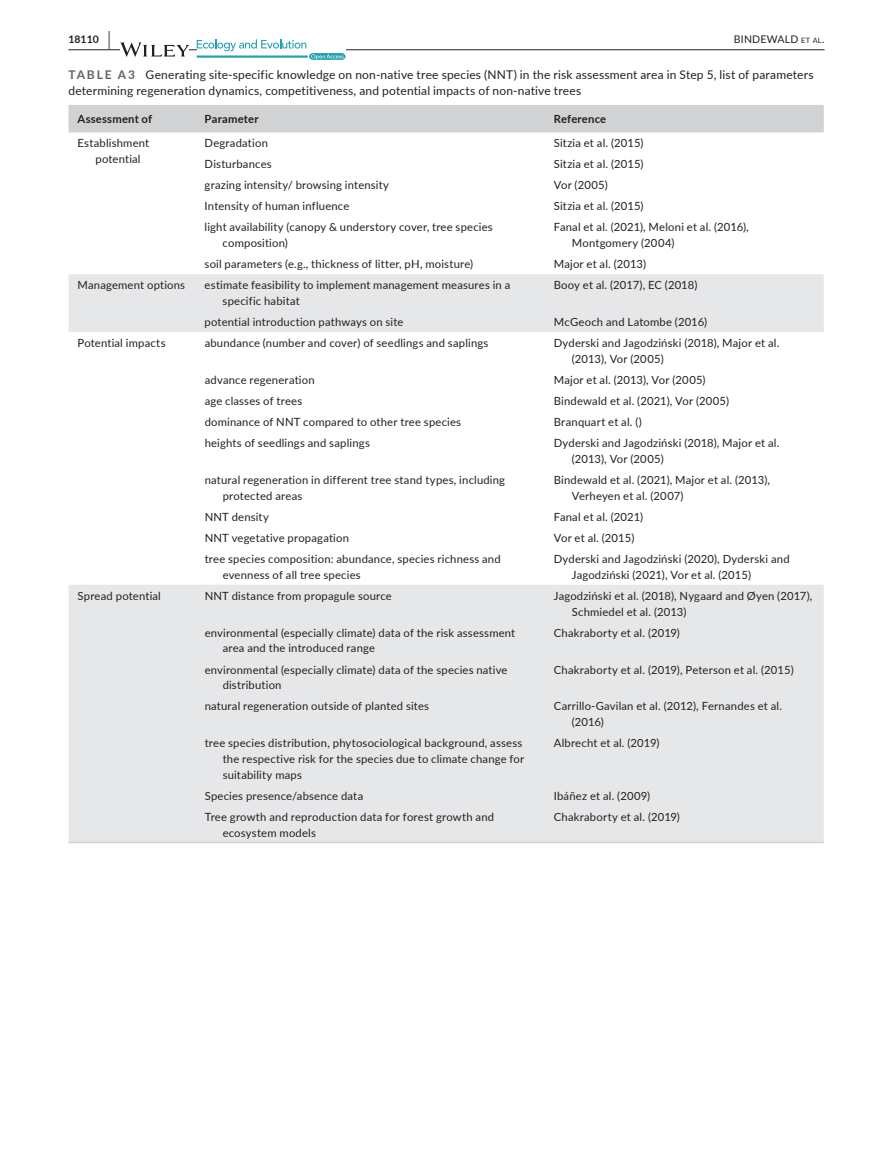
<style>
.page{position:relative;width:893px;height:1174px;background:#fff}
.page>*{position:absolute;margin:0;border:0;box-sizing:border-box;transform-origin:0 0}
.t1{font:12px/16.5px "Lato";letter-spacing:.015em;color:#231f20}
.t2{font:11.25px/15.8px "Lato";letter-spacing:.015em;color:#231f20}
.t3{font:700 11.25px "Lato";letter-spacing:.02em;color:#231f20}
.t4{font:10.5px "Lato";letter-spacing:.02em;color:#231f20}
.t5{font:700 10.5px "Lato";color:#231f20}
.s1{font-size:19.5px}
.s2{font-size:7.35px}
.s3{font-weight:700;color:#636366}
</style>
<div class="page">
<hr style="left:68px;top:49px;width:756px;height:1px;background:#231f20">
<svg style="left:120px;top:42px;width:69px;height:15px"></svg>
<svg style="left:197px;top:39px;width:148px;height:21px"></svg>
<div style="left:68px;top:105px;width:756px;height:27px;background:#d1d2d4"></div>
<svg style="left:68px;top:274px;width:756px;height:567px;fill:#e6e7e9"></svg>
<hr style="left:68px;top:841px;width:128px;height:2px;background:#d1d2d4">
<hr style="left:196px;top:841px;width:349px;height:2px;background:#d1d2d4">
<hr style="left:545px;top:841px;width:279px;height:2px;background:#d1d2d4">
<p class="t5" style="left:68px;top:31px;width:43px">18110 <span class="s1">|</span></p>
<p class="t4" style="left:734px;top:31px;width:92px">BINDEWALD <span class="s2">et al</span>.</p>
<p class="t1" style="left:68px;top:66px;width:747px"><span class="s3">TABLE A3</span> Generating site-specific knowledge on non-native tree species (NNT) in the risk assessment area in Step 5, list of parameters determining regeneration dynamics, competitiveness, and potential impacts of non-native trees</p>
<p class="t3" style="left:77px;top:111px;width:76px">Assessment of</p>
<p class="t3" style="left:205px;top:111px;width:55px">Parameter</p>
<p class="t3" style="left:554px;top:111px;width:54px">Reference</p>
<p class="t2" style="left:95px;top:135px;width:55px;text-indent:-18px">Establishment potential</p>
<p class="t2" style="left:205px;top:135px;width:65px">Degradation</p>
<p class="t2" style="left:554px;top:135px;width:91px">Sitzia et al. (2015)</p>
<p class="t2" style="left:205px;top:156px;width:69px">Disturbances</p>
<p class="t2" style="left:554px;top:156px;width:91px">Sitzia et al. (2015)</p>
<p class="t2" style="left:205px;top:177px;width:186px">grazing intensity/ browsing intensity</p>
<p class="t2" style="left:554px;top:177px;width:55px">Vor (2005)</p>
<p class="t2" style="left:205px;top:198px;width:146px">Intensity of human influence</p>
<p class="t2" style="left:554px;top:198px;width:91px">Sitzia et al. (2015)</p>
<p class="t2" style="left:223px;top:219px;width:272px;text-indent:-18px">light availability (canopy &amp; understory cover, tree species composition)</p>
<p class="t2" style="left:572px;top:219px;width:179px;text-indent:-18px">Fanal et al. (2021), Meloni et al. (2016),<br>Montgomery (2004)</p>
<p class="t2" style="left:205px;top:256px;width:270px">soil parameters (e.g., thickness of litter, pH, moisture)</p>
<p class="t2" style="left:554px;top:256px;width:94px">Major et al. (2013)</p>
<p class="t2" style="left:77px;top:277px;width:109px">Management options</p>
<p class="t2" style="left:223px;top:277px;width:289px;text-indent:-18px">estimate feasibility to implement management measures in a specific habitat</p>
<p class="t2" style="left:554px;top:277px;width:145px">Booy et al. (2017), EC (2018)</p>
<p class="t2" style="left:205px;top:314px;width:200px">potential introduction pathways on site</p>
<p class="t2" style="left:554px;top:314px;width:155px">McGeoch and Latombe (2016)</p>
<p class="t2" style="left:77px;top:335px;width:90px">Potential impacts</p>
<p class="t2" style="left:205px;top:335px;width:285px">abundance (number and cover) of seedlings and saplings</p>
<p class="t2" style="left:572px;top:335px;width:209px;text-indent:-18px">Dyderski and Jagodziński (2018), Major et al. (2013), Vor (2005)</p>
<p class="t2" style="left:205px;top:371px;width:111px">advance regeneration</p>
<p class="t2" style="left:554px;top:371px;width:153px">Major et al. (2013), Vor (2005)</p>
<p class="t2" style="left:205px;top:393px;width:99px">age classes of trees</p>
<p class="t2" style="left:554px;top:393px;width:177px">Bindewald et al. (2021), Vor (2005)</p>
<p class="t2" style="left:205px;top:414px;width:258px">dominance of NNT compared to other tree species</p>
<p class="t2" style="left:554px;top:414px;width:90px">Branquart et al. ()</p>
<p class="t2" style="left:205px;top:435px;width:167px">heights of seedlings and saplings</p>
<p class="t2" style="left:572px;top:435px;width:209px;text-indent:-18px">Dyderski and Jagodziński (2018), Major et al. (2013), Vor (2005)</p>
<p class="t2" style="left:223px;top:471px;width:284px;text-indent:-18px">natural regeneration in different tree stand types, including protected areas</p>
<p class="t2" style="left:572px;top:471px;width:200px;text-indent:-18px">Bindewald et al. (2021), Major et al. (2013),<br>Verheyen et al. (2007)</p>
<p class="t2" style="left:205px;top:508px;width:66px">NNT density</p>
<p class="t2" style="left:554px;top:508px;width:91px">Fanal et al. (2021)</p>
<p class="t2" style="left:205px;top:529px;width:146px">NNT vegetative propagation</p>
<p class="t2" style="left:554px;top:529px;width:82px">Vor et al. (2015)</p>
<p class="t2" style="left:223px;top:550px;width:280px;text-indent:-18px">tree species composition: abundance, species richness and evenness of all tree species</p>
<p class="t2" style="left:572px;top:550px;width:219px;text-indent:-18px">Dyderski and Jagodziński (2020), Dyderski and<br>Jagodziński (2021), Vor et al. (2015)</p>
<p class="t2" style="left:78px;top:587px;width:85px">Spread potential</p>
<p class="t2" style="left:205px;top:587px;width:189px">NNT distance from propagule source</p>
<p class="t2" style="left:572px;top:587px;width:242px;text-indent:-18px">Jagodziński et al. (2018), Nygaard and Øyen (2017),<br>Schmiedel et al. (2013)</p>
<p class="t2" style="left:223px;top:624px;width:294px;text-indent:-18px">environmental (especially climate) data of the risk assessment area and the introduced range</p>
<p class="t2" style="left:554px;top:624px;width:128px">Chakraborty et al. (2019)</p>
<p class="t2" style="left:223px;top:661px;width:286px;text-indent:-18px">environmental (especially climate) data of the species native distribution</p>
<p class="t2" style="left:554px;top:661px;width:241px">Chakraborty et al. (2019), Peterson et al. (2015)</p>
<p class="t2" style="left:205px;top:698px;width:226px">natural regeneration outside of planted sites</p>
<p class="t2" style="left:572px;top:698px;width:212px;text-indent:-18px">Carrillo-Gavilan et al. (2012), Fernandes et al. (2016)</p>
<p class="t2" style="left:223px;top:734px;width:303px;text-indent:-18px">tree species distribution, phytosociological background, assess the respective risk for the species due to climate change for suitability maps</p>
<p class="t2" style="left:554px;top:734px;width:107px">Albrecht et al. (2019)</p>
<p class="t2" style="left:205px;top:787px;width:160px">Species presence/absence data</p>
<p class="t2" style="left:554px;top:787px;width:98px">Ibáñez et al. (2009)</p>
<p class="t2" style="left:223px;top:808px;width:273px;text-indent:-18px">Tree growth and reproduction data for forest growth and ecosystem models</p>
<p class="t2" style="left:554px;top:808px;width:128px">Chakraborty et al. (2019)</p>
</div>
